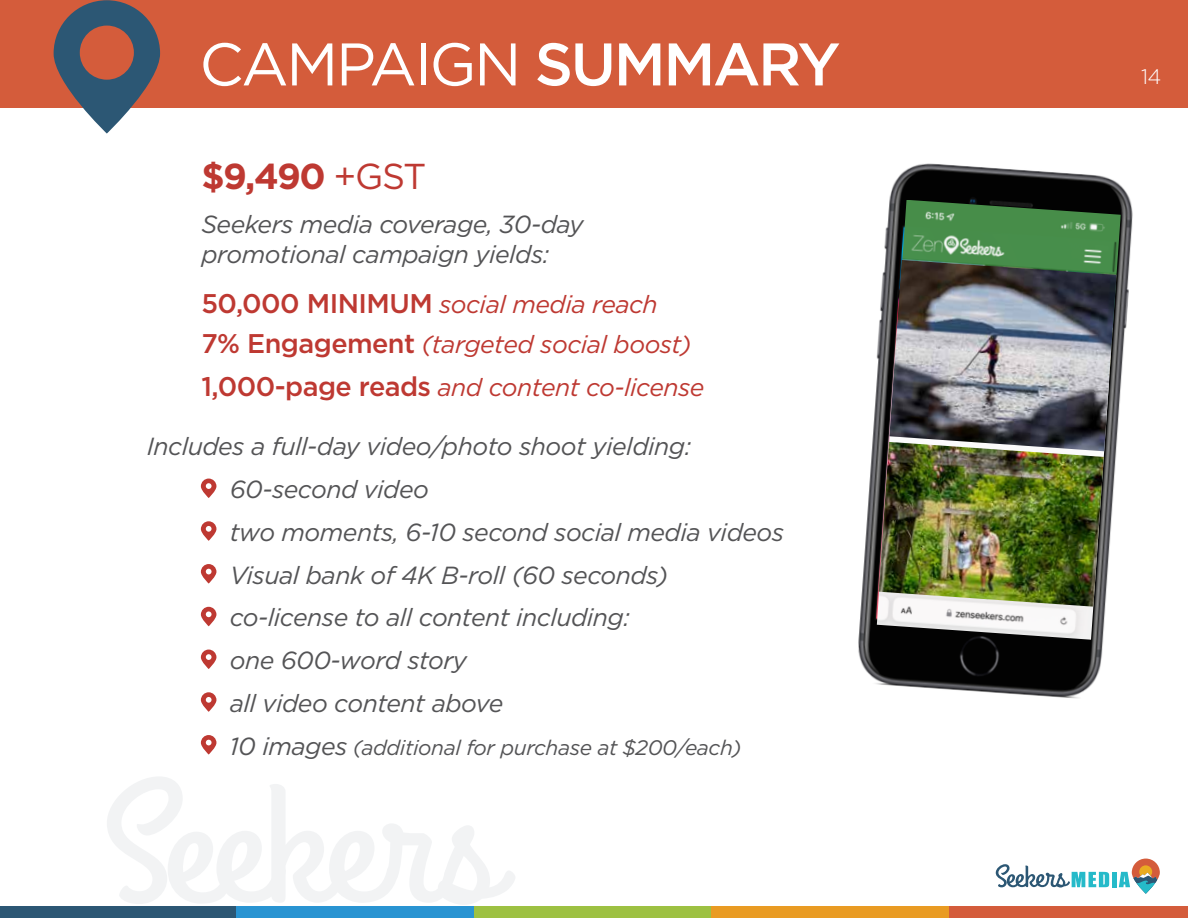
<style>
.page{position:relative;width:1188px;height:918px;background:#fff}
.page>*{position:absolute;margin:0;border:0;box-sizing:border-box;transform-origin:0 0}
.t1{font:60px "Gotham HTF";letter-spacing:-.04em;color:#fff}
.t2{font:700 36px "Gotham HTF";color:#be3932}
.t3{font:500 27px "Gotham HTF";color:#be3932}
.t4{font:italic 24.75px/42.8px "Gotham HTF";letter-spacing:-.02em;color:#545456}
.t5{font:italic 24.75px/39.8px "Gotham HTF";letter-spacing:-.02em;color:#be3932}
.t6{font:italic 21px "Gotham HTF";letter-spacing:-.02em;color:#545456}
.t7{font:300 21px "Gotham HTF";color:#fff}
.s1{font-weight:500}
.s2{font-weight:400}
.s3{font-weight:500;font-style:normal;font-size:27px}
.s4{font-size:24.75px}
</style>
<div class="page">
<div style="left:0;top:906px;width:237px;height:12px;background:#2c5774"></div>
<div style="left:237px;top:906px;width:237px;height:12px;background:#2994d2"></div>
<div style="left:474px;top:906px;width:238px;height:12px;background:#9dc142"></div>
<div style="left:712px;top:906px;width:237px;height:12px;background:#e99b23"></div>
<div style="left:949px;top:906px;width:239px;height:12px;background:#d45c3b"></div>
<svg style="left:996px;top:864px;width:113px;height:24px"></svg>
<div style="left:1112px;top:872px;width:5px;height:15px;background:#25bac9"></div>
<svg style="left:1119px;top:859px;width:41px;height:35px"></svg>
<div style="left:0;top:0;width:1188px;height:108px;background:#d45c3b"></div>
<svg style="left:54px;top:0;width:106px;height:134px"></svg>
<svg style="left:107px;top:777px;width:408px;height:128px"></svg>
<img style="left:858px;top:163px;width:275px;height:536px">
<img style="left:877px;top:200px;width:244px;height:440px">
<img style="left:889px;top:260px;width:227px;height:191px">
<img style="left:879px;top:442px;width:225px;height:165px">
<svg style="left:201px;top:479px;width:15px;height:19px"></svg>
<svg style="left:201px;top:521px;width:15px;height:20px"></svg>
<svg style="left:201px;top:564px;width:15px;height:20px"></svg>
<svg style="left:201px;top:607px;width:15px;height:19px"></svg>
<svg style="left:201px;top:650px;width:15px;height:19px"></svg>
<svg style="left:201px;top:692px;width:15px;height:20px"></svg>
<svg style="left:201px;top:735px;width:15px;height:20px"></svg>
<h1 class="t1" style="left:199px;top:31px;width:643px">CAMPAIGN <span class="s1">su mmary</span></h1>
<h2 class="t2" style="left:201px;top:156px;width:223px">$9,490 <span class="s2">+GST</span></h2>
<p class="t4" style="left:201px;top:209px;width:384px;line-height:30px">Seekers media coverage, 30-day promotional campaign yields:</p>
<p class="t3" style="left:201px;top:288px;width:123px">50,000 MINIM</p>
<p class="t5" style="left:201px;top:284px;width:492px;text-indent:188px"><span class="s3">UM</span> social media reach<br><span class="s3">7% Engagement</span> (targeted social boost)</p>
<p class="t5" style="left:201px;top:367px;width:505px"><span class="s3">1,000-page reads</span> and content co-license</p>
<p class="t4" style="left:230px;top:425px;width:556px;text-indent:-83px">Includes a full-day video/photo shoot yielding:<br>60-second video<br>two moments, 6-10 second social media videos<br>Visual bank of 4K B-roll (60 seconds) co-license to all content including:<br>one 600-word story<br>all video content above</p>
<p class="t6" style="left:230px;top:736px;width:513px"><span class="s4">10 images</span> (additional for purchase at $200/each)</p>
<p class="t7" style="left:1141px;top:66px;width:22px">14</p>
</div>
